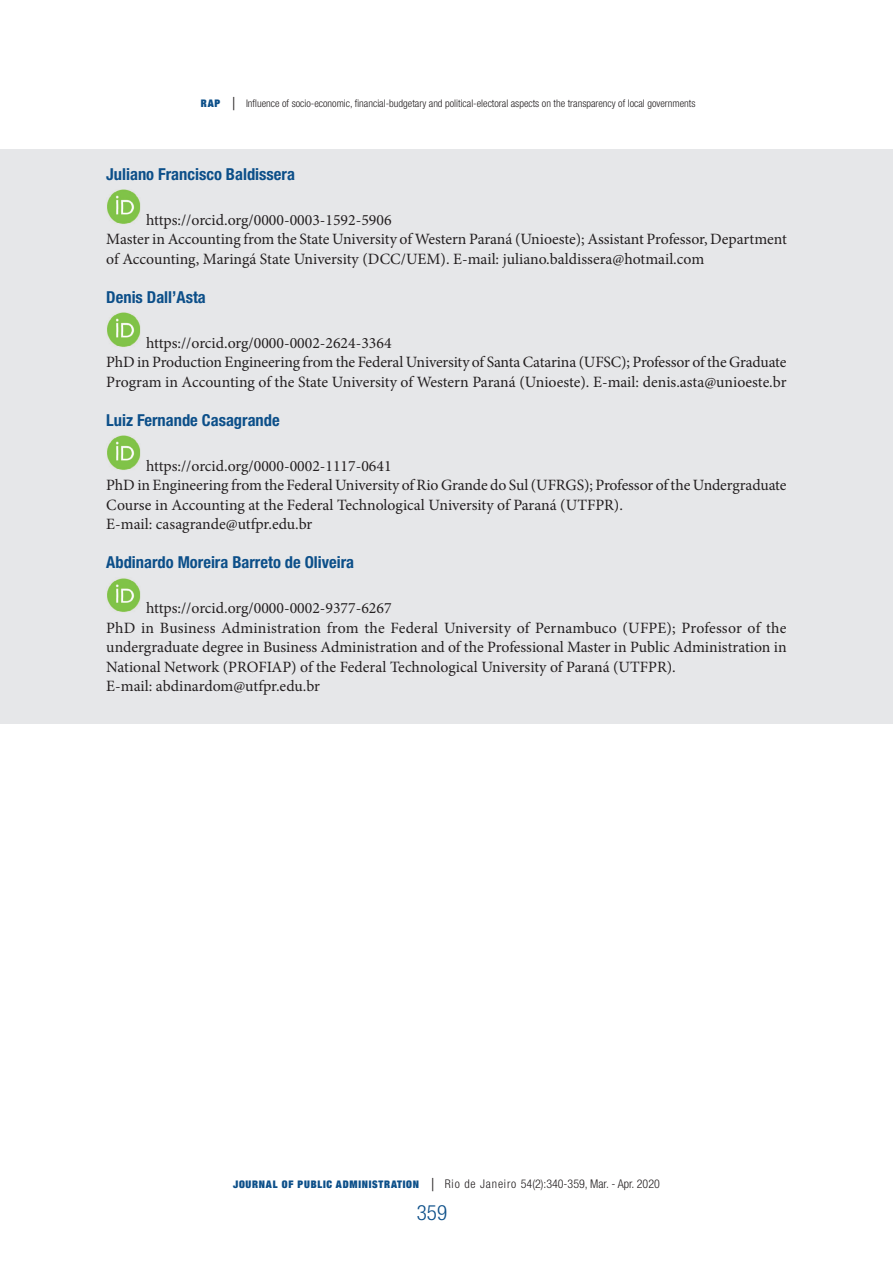
<style>
.page{position:relative;width:893px;height:1263px;background:#fff}
.page>*{position:absolute;margin:0;border:0;box-sizing:border-box;transform-origin:0 0}
.t1{font:300 condensed 21px "Helvetica Neue LT Std";color:#0c4f89}
.t2{font:700 condensed 16.5px "Helvetica Neue LT Std";color:#0c4f89}
.t3{font:15.75px/19.5px "Minion Pro";letter-spacing:-.005em;color:#231f20}
.t4{font:300 condensed 12px "Helvetica Neue LT Std";color:#231f20}
.t5{font:300 condensed 10.5px "Helvetica Neue LT Std";color:#231f20}
.s1{font-family:"Helvetica Neue";font-weight:900;font-stretch:expanded;color:#0c4f89}
.s2{font-size:18px}
.s3{font-family:"Helvetica Neue";font-weight:900;font-stretch:expanded;font-size:10.5px;color:#0c4f89}
</style>
<div class="page">
<div style="left:0;top:149px;width:893px;height:574px;background:#e6e7e9"></div>
<img style="left:107px;top:189px;width:34px;height:35px">
<img style="left:107px;top:312px;width:34px;height:35px">
<img style="left:107px;top:435px;width:34px;height:35px">
<img style="left:107px;top:578px;width:34px;height:34px">
<p class="t5" style="left:201px;top:98px;width:496px"><span class="s1">RAP</span> <span class="s2">|</span> Influence of socio-economic, financial-budgetary and political-electoral aspects on the transparency of local governments</p>
<p class="t2" style="left:106px;top:164px;width:190px">Juliano Francisco Baldissera</p>
<p class="t3" style="left:106px;top:210px;width:682px;text-indent:40px">https://orcid.org/0000-0003-1592-5906<br>Master in Accounting from the State University of Western Paraná (Unioeste); Assistant Professor, Department of Accounting, Maringá State University (DCC/UEM). E-mail: juliano.baldissera@hotmail.com</p>
<p class="t2" style="left:106px;top:287px;width:101px">Denis Dall’Asta</p>
<p class="t3" style="left:106px;top:333px;width:682px;text-indent:40px">https://orcid.org/0000-0002-2624-3364<br>PhD in Production Engineering from the Federal University of Santa Catarina (UFSC); Professor of the Graduate<br>Program in Accounting of the State University of Western Paraná (Unioeste). E-mail: denis.asta@unioeste.br</p>
<p class="t2" style="left:106px;top:410px;width:175px">Luiz Fernande Casagrande</p>
<p class="t3" style="left:106px;top:456px;width:682px;text-indent:40px">https://orcid.org/0000-0002-1117-0641<br>PhD in Engineering from the Federal University of Rio Grande do Sul (UFRGS); Professor of the Undergraduate Course in Accounting at the Federal Technological University of Paraná (UTFPR).<br>E-mail: casagrande@utfpr.edu.br</p>
<p class="t2" style="left:106px;top:552px;width:249px">Abdinardo Moreira Barreto de Oliveira</p>
<p class="t3" style="left:106px;top:599px;width:682px;text-indent:40px">https://orcid.org/0000-0002-9377-6267<br>PhD in Business Administration from the Federal University of Pernambuco (UFPE); Professor of the undergraduate degree in Business Administration and of the Professional Master in Public Administration in National Network (PROFIAP) of the Federal Technological University of Paraná (UTFPR).<br>E-mail: abdinardom@utfpr.edu.br</p>
<p class="t4" style="left:233px;top:1176px;width:428px"><span class="s3">JOURNAL OF PUBLIC ADMINISTRATION</span> <span class="s2">|</span> Rio de Janeiro 54(2):340-359, Mar. - Apr. 2020</p>
<h1 class="t1" style="left:417px;top:1200px;width:32px">359</h1>
</div>
